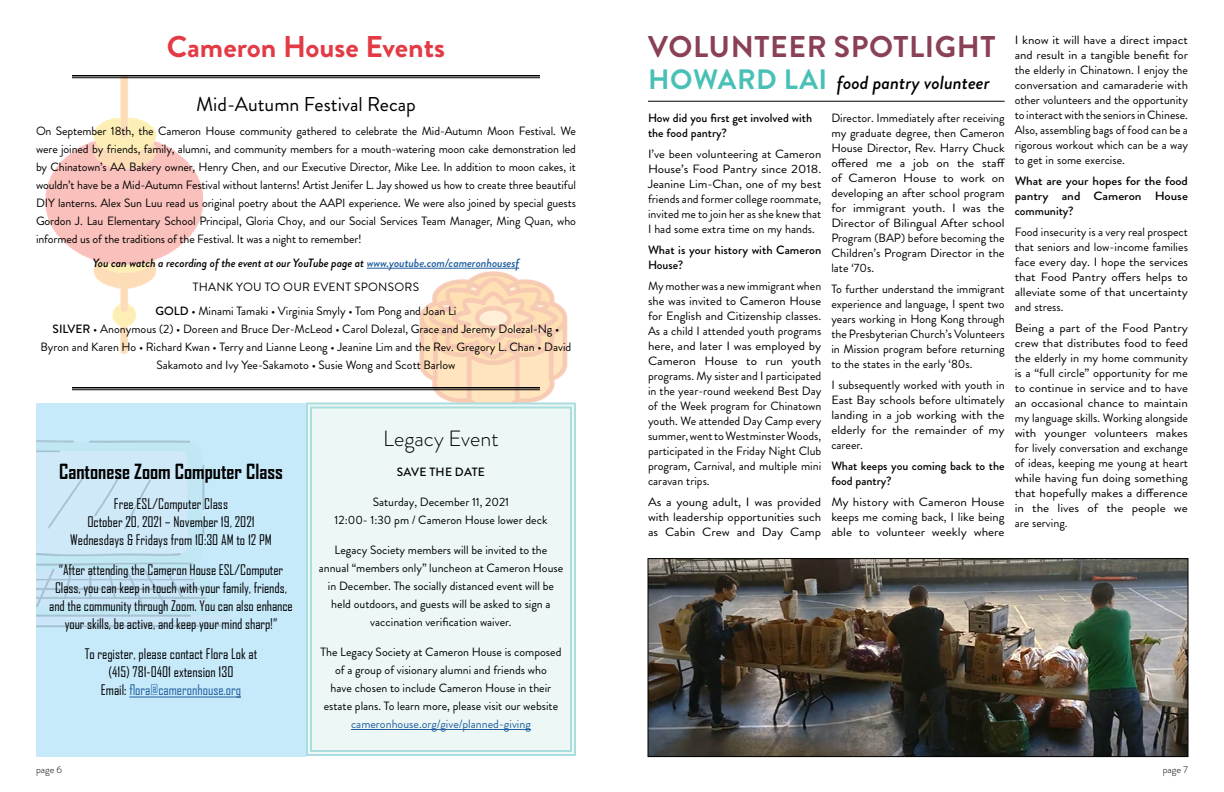
<style>
.page{position:relative;width:1224px;height:792px;background:#fff}
.page>*{position:absolute;margin:0;border:0;box-sizing:border-box;transform-origin:0 0}
.t1{font:700 30px "Brandon Grotesque";color:#e33b45}
.t2{font:700 30px "Brandon Grotesque";letter-spacing:.02em;color:#8a4055}
.t3{font:300 22px "Brandon Grotesque";color:#000}
.t4{font:700 20px "Agency FB";color:#000}
.t5{font:20px "Brandon Grotesque";color:#000}
.t6{font:italic 500 19px "Brandon Grotesque";color:#000}
.t7{font:14px/18px "Agency FB";letter-spacing:-.005em;color:#000;text-align:center}
.t8{font:12px/15px "Brandon Grotesque";color:#000;text-align:justify}
.t9{font:12px/15px "Brandon Grotesque";color:#000;text-align:justify;scale:1.1 1}
.t10{font:12px/15px "Brandon Grotesque";color:#000;text-align:justify;scale:1.09 1}
.t11{font:12px/15px "Brandon Grotesque";color:#000;text-align:justify;scale:1.06 1}
.t12{font:500 12px/15px "Brandon Grotesque";color:#000}
.t13{font:500 12px/15px "Brandon Grotesque";color:#000;text-align:justify;scale:1.08 1}
.t14{font:12px "Brandon Grotesque";color:#215e9e}
.t15{font:500 12px "Brandon Grotesque";letter-spacing:.02em;color:#000}
.t16{font:300 10px "Brandon Grotesque";color:#000}
.s1{font-weight:500;font-style:italic}
.s2{font-weight:500;font-style:italic;color:#215e9e}
.s3{font-weight:500}
.s4{color:#215e9e}
.s5{font-weight:700;font-style:normal;font-size:28px;color:#49c0b6}
</style>
<div class="page">
<img style="left:410px;top:267px;width:158px;height:135px">
<img style="left:45px;top:78px;width:194px;height:277px">
<hr style="left:72px;top:75px;width:468px;height:1px;background:#000">
<hr style="left:72px;top:77px;width:468px;height:1px;background:#000">
<hr style="left:367px;top:268px;width:152px;height:1px;background:#215e9e">
<hr style="left:72px;top:387px;width:468px;height:1px;background:#000">
<hr style="left:72px;top:389px;width:468px;height:1px;background:#000">
<hr style="left:648px;top:101px;width:357px;height:1px;background:#000">
<div style="left:36px;top:403px;width:270px;height:354px;background:#c7eafb"></div>
<div style="left:306px;top:402px;width:270px;height:354px;background:#ecf7f6"></div>
<div style="left:310px;top:407px;width:262px;height:345px;border:2px solid #add"></div>
<img style="left:36px;top:440px;width:186px;height:188px">
<hr style="left:129px;top:697px;width:112px;height:1px;background:#215e9e">
<hr style="left:351px;top:729px;width:180px;height:1px;background:#215e9e">
<img style="left:650px;top:560px;width:536px;height:195px">
<div style="left:648px;top:558px;width:540px;height:199px;border:1px solid #000"></div>
<h1 class="t1" style="left:167px;top:26px;width:280px">Cameron House Events</h1>
<h3 class="t5" style="left:196px;top:90px;width:221px">Mid-Autumn Festival Recap</h3>
<p class="t8" style="left:36px;top:122px;width:542px;line-height:18px">On September 18th, the Cameron House community gathered to celebrate the Mid-Autumn Moon Festival. We were joined by friends, family, alumni, and community members for a mouth-watering moon cake demonstration led by Chinatown’s AA Bakery owner, Henry Chen, and our Executive Director, Mike Lee. In addition to moon cakes, it wouldn’t have be a Mid-Autumn Festival without lanterns! Artist Jenifer L. Jay showed us how to create three beautiful DIY lanterns. Alex Sun Luu read us original poetry about the AAPI experience. We were also joined by special guests Gordon J. Lau Elementary School Principal, Gloria Choy, and our Social Services Team Manager, Ming Quan, who informed us of the traditions of the Festival. It was a night to remember!</p>
<p class="t8" style="left:93px;top:251px;width:428px;line-height:24px;text-align:center"><span class="s1">You can watch a recording of the event at our YouTube page at</span> <span class="s2">www.youtube.com/cameronhousesf<br></span>THANK YOU TO OUR EVENT SPONSORS<br><span class="s3">GOLD</span> • Minami Tamaki • Virginia Smyly • Tom Pong and Joan Li</p>
<p class="t8" style="left:41px;top:320px;width:532px;line-height:18px;text-align:center"><span class="s3">SILVER</span> • Anonymous (2) • Doreen and Bruce Der-McLeod • Carol Dolezal, Grace and Jeremy Dolezal-Ng •<br>Byron and Karen Ho • Richard Kwan • Terry and Lianne Leong • Jeanine Lim and the Rev. Gregory L. Chan • David<br>Sakamoto and Ivy Yee-Sakamoto • Susie Wong and Scott Barlow</p>
<h3 class="t4" style="left:59px;top:459px;width:225px">Cantonese Zoom Computer Class</h3>
<p class="t7" style="left:70px;top:495px;width:203px">Free ESL/Computer Class<br>October 20, 2021 – November 19, 2021<br>Wednesdays &amp; Fridays from 10:30 AM to 12 PM</p>
<p class="t7" style="left:49px;top:561px;width:245px">“After attending the Cameron House ESL/Computer Class, you can keep in touch with your family, friends, and the community through Zoom. You can also enhance your skills, be active, and keep your mind sharp!”</p>
<p class="t7" style="left:85px;top:645px;width:174px">To register, please contact Flora Lok at (415) 781-0401 extension 130<br>Email: <span class="s4">flora@cameronhouse.org</span></p>
<h2 class="t3" style="left:383px;top:424px;width:117px">Legacy Event</h2>
<p class="t15" style="left:397px;top:464px;width:90px">SAVE THE DATE</p>
<p class="t8" style="left:335px;top:493px;width:214px;line-height:18px;text-align:center">Saturday, December 11, 2021<br>12:00- 1:30 pm / Cameron House lower deck</p>
<p class="t8" style="left:319px;top:541px;width:246px;line-height:18px;text-align:center">Legacy Society members will be invited to the annual “members only” luncheon at Cameron House in December. The socially distanced event will be held outdoors, and guests will be asked to sign a vaccination verification waiver.</p>
<p class="t8" style="left:320px;top:643px;width:243px;line-height:18px;text-align:center">The Legacy Society at Cameron House is composed of a group of visionary alumni and friends who<br>have chosen to include Cameron House in their estate plans. To learn more, please visit our website</p>
<p class="t14" style="left:351px;top:716px;width:181px">cameronhouse.org/give/planned-giving</p>
<h1 class="t2" style="left:648px;top:26px;width:349px">VOLUNTEER SPOTLIGHT</h1>
<h3 class="t6" style="left:648px;top:69px;width:343px"><span class="s5">HOWARD LAI</span> food pantry volunteer</h3>
<p class="t12" style="left:648px;top:111px;width:166px">How did you first get involved with the food pantry?</p>
<p class="t11" style="left:648px;top:147px;width:165px">I’ve been volunteering at Cameron House’s Food Pantry since 2018.<br>Jeanine Lim-Chan, one of my best friends and former college roommate, invited me to join her as she knew that I had some extra time on my hands.</p>
<p class="t12" style="left:648px;top:243px;width:175px">What is your history with Cameron<br>House?</p>
<p class="t8" style="left:648px;top:279px;width:175px">My mother was a new immigrant when she was invited to Cameron House for English and Citizenship classes.<br>As a child I attended youth programs here, and later I was employed by Cameron House to run youth programs. My sister and I participated in the year-round weekend Best Day of the Week program for Chinatown youth. We attended Day Camp every summer, went to Westminster Woods, participated in the Friday Night Club program, Carnival, and multiple mini caravan trips.</p>
<p class="t9" style="left:648px;top:495px;width:159px">As a young adult, I was provided with leadership opportunities such as Cabin Crew and Day Camp</p>
<p class="t8" style="left:831px;top:111px;width:176px">Director. Immediately after receiving my graduate degree, then Cameron House Director, Rev. Harry Chuck offered me a job on the staff of Cameron House to work on developing an after school program for immigrant youth. I was the Director of Bilingual After school Program (BAP) before becoming the Children’s Program Director in the late ‘70s.</p>
<p class="t8" style="left:831px;top:282px;width:175px">To further understand the immigrant experience and language, I spent two years working in Hong Kong through the Presbyterian Church’s Volunteers in Mission program before returning to the states in the early ‘80s.</p>
<p class="t8" style="left:831px;top:378px;width:175px">I subsequently worked with youth in East Bay schools before ultimately landing in a job working with the elderly for the remainder of my career.</p>
<p class="t12" style="left:831px;top:459px;width:175px">What keeps you coming back to the food pantry?</p>
<p class="t9" style="left:831px;top:495px;width:159px">My history with Cameron House keeps me coming back, I like being able to volunteer weekly where</p>
<p class="t10" style="left:1015px;top:33px;width:161px">I know it will have a direct impact and result in a tangible benefit for the elderly in Chinatown. I enjoy the conversation and camaraderie with other volunteers and the opportunity to interact with the seniors in Chinese.<br>Also, assembling bags of food can be a rigorous workout which can be a way to get in some exercise.</p>
<p class="t13" style="left:1015px;top:174px;width:162px">What are your hopes for the food pantry and Cameron House community?</p>
<p class="t8" style="left:1015px;top:225px;width:175px">Food insecurity is a very real prospect that seniors and low-income families face every day. I hope the services that Food Pantry offers helps to alleviate some of that uncertainty and stress.</p>
<p class="t9" style="left:1015px;top:321px;width:159px">Being a part of the Food Pantry crew that distributes food to feed the elderly in my home community is a “full circle” opportunity for me to continue in service and to have an occasional chance to maintain my language skills. Working alongside with younger volunteers makes for lively conversation and exchange of ideas, keeping me young at heart while having fun doing something that hopefully makes a difference in the lives of the people we are serving.</p>
<p class="t16" style="left:36px;top:763px;width:28px">page 6</p>
<p class="t16" style="left:1163px;top:763px;width:27px">page 7</p>
</div>
